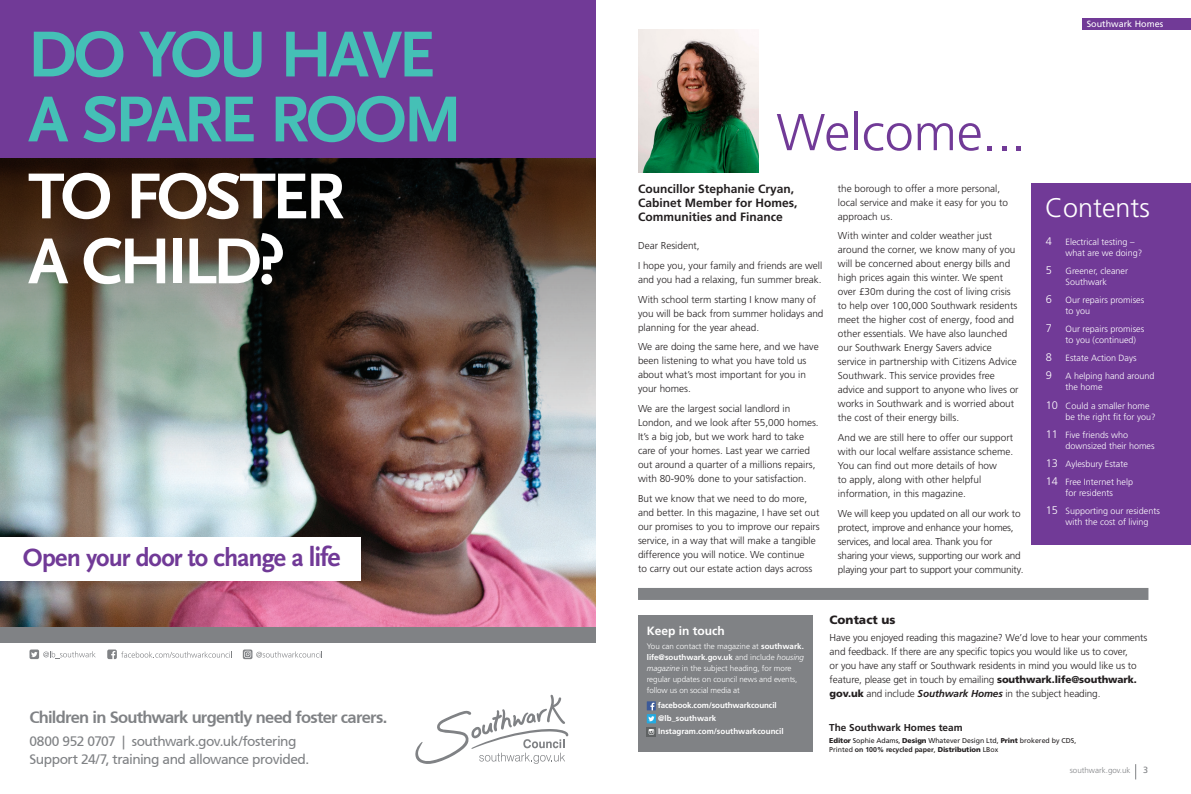
<style>
.page{position:relative;width:1191px;height:794px;background:#fff}
.page>*{position:absolute;margin:0;border:0;box-sizing:border-box;transform-origin:0 0}
.t1{font:700 67.8px/64.9px "Scala Sans";letter-spacing:-.055em;color:#45c0b6}
.t2{font:700 67.8px/64.9px "Scala Sans";letter-spacing:-.06em;color:#fff}
.t3{font:300 51.8px "Frutiger LT Pro";color:#713a97}
.t4{font:300 26.9px "Frutiger LT Pro";color:#fff}
.t5{font:700 26.1px "Scala Sans";letter-spacing:-.04em;color:#713a97}
.t6{font:700 16.5px "Frutigerbld";letter-spacing:-.045em;color:#808285}
.t7{font:13.7px/17.7px "Frutigerrg Roman";letter-spacing:-.04em;color:#808285}
.t8{font:700 12px/14px "Frutiger LT Pro";color:#231f20}
.t9{font:700 12px "Frutiger LT Pro";color:#fff}
.t10{font:900 12px "Frutiger LT Pro";color:#231f20}
.t11{font:300 10px/14px "Frutiger LT Pro";color:#231f20}
.t12{font:300 10px/14px "Frutiger LT Pro";letter-spacing:-.02em;color:#231f20}
.t13{font:700 10px "Frutiger LT Pro";color:#231f20}
.t14{font:300 9px/18.1px "Frutiger LT Pro";color:#fff}
.t15{font:9px "Frutiger LT Pro";color:#fff}
.t16{font:9px "Frutiger LT Pro";color:#808285}
.t17{font:300 8px/11px "Frutiger LT Pro";color:#fff}
.t18{font:700 8px/13px "Frutiger LT Pro";color:#fff}
.t19{font:300 8px "Frutiger LT Pro";color:#808285}
.t20{font:7px/9px "Frutiger LT Pro";color:#231f20}
.s1{font-size:27.7px}
.s2{font-size:11px}
.s3{font-weight:700}
.s4{font-style:italic}
.s5{font-weight:900}
.s6{font-weight:700;font-style:italic}
</style>
<div class="page">
<div style="left:1031px;top:183px;width:160px;height:362px;background:#713a97"></div>
<svg style="left:1135px;top:764px;width:1px;height:15px"></svg>
<div style="left:1082px;top:18px;width:109px;height:12px;background:#713a97"></div>
<div style="left:638px;top:615px;width:175px;height:136px;background:#808285"></div>
<svg style="left:647px;top:701px;width:9px;height:9px"></svg>
<svg style="left:650px;top:702px;width:4px;height:8px"></svg>
<svg style="left:647px;top:714px;width:9px;height:9px"></svg>
<svg style="left:648px;top:716px;width:6px;height:5px"></svg>
<svg style="left:647px;top:727px;width:9px;height:9px"></svg>
<svg style="left:648px;top:729px;width:6px;height:5px"></svg>
<div style="left:638px;top:588px;width:510px;height:12px;background:#808285"></div>
<div style="left:0;top:0;width:595px;height:158px;background:#713a97"></div>
<img style="left:0;top:502px;width:595px;height:125px">
<img style="left:0;top:158px;width:595px;height:344px">
<svg style="left:415px;top:694px;width:153px;height:70px"></svg>
<div style="left:0;top:627px;width:595px;height:15px;background:#808285"></div>
<div style="left:0;top:537px;width:360px;height:44px;background:#fff"></div>
<svg style="left:30px;top:649px;width:66px;height:10px"></svg>
<svg style="left:107px;top:649px;width:125px;height:10px"></svg>
<svg style="left:243px;top:649px;width:79px;height:10px"></svg>
<img style="left:638px;top:30px;width:120px;height:142px">
<h1 class="t1" style="left:28px;top:24px;width:436px">DO YOU HAVE<br>A SPARE ROOM</h1>
<h1 class="t2" style="left:28px;top:166px;width:318px">TO FOSTER<br>A CHILD?</h1>
<h3 class="t5" style="left:23px;top:544px;width:319px">Open your door to change a <span class="s1">life</span></h3>
<h3 class="t6" style="left:30px;top:707px;width:359px">Children in Southwark urgently need foster carers.</h3>
<h3 class="t7" style="left:30px;top:732px;width:281px">0800 952 0707 | southwark.gov.uk/fostering<br>Support 24/7, training and allowance provided.</h3>
<p class="t15" style="left:1086px;top:18px;width:78px">Southwark Homes</p>
<h2 class="t3" style="left:776px;top:102px;width:251px">Welcome...</h2>
<p class="t8" style="left:638px;top:182px;width:161px">Councillor Stephanie Cryan,<br>Cabinet Member for Homes,<br>Communities and Finance</p>
<p class="t11" style="left:638px;top:236px;width:186px;line-height:19.7px">Dear Resident,<br>I hope you, your family and friends are well</p>
<p class="t11" style="left:638px;top:270px;width:185px;line-height:19.7px">and you had a relaxing, fun summer break.<br>With school term starting I know many of</p>
<p class="t11" style="left:638px;top:306px;width:187px">you will be back from summer holidays and planning for the year ahead.</p>
<p class="t11" style="left:638px;top:340px;width:182px">We are doing the same here, and we have been listening to what you have told us about what’s most important for you in your homes.</p>
<p class="t11" style="left:638px;top:401px;width:182px">We are the largest social landlord in London, and we look after 55,000 homes.<br>It’s a big job, but we work hard to take care of your homes. Last year we carried out around a quarter of a millions repairs, with 80-90% done to your satisfaction.</p>
<p class="t11" style="left:638px;top:491px;width:183px">But we know that we need to do more, and better. In this magazine, I have set out our promises to you to improve our repairs service, in a way that will make a tangible difference you will notice. We continue<br>to carry out our estate action days across</p>
<p class="t11" style="left:838px;top:181px;width:171px">the borough to offer a more personal, local service and make it easy for you to approach us.</p>
<p class="t11" style="left:838px;top:229px;width:182px">With winter and colder weather just around the corner, we know many of you will be concerned about energy bills and high prices again this winter. We spent over £30m during the cost of living crisis to help over 100,000 Southwark residents meet the higher cost of energy, food and other essentials. We have also launched our Southwark Energy Savers advice service in partnership with Citizens Advice Southwark. This service provides free advice and support to anyone who lives or works in Southwark and is worried about the cost of their energy bills.</p>
<p class="t11" style="left:838px;top:430px;width:177px">And we are still here to offer our support with our local welfare assistance scheme.<br>You can find out more details of how<br>to apply, along with other helpful information, in this magazine.</p>
<p class="t12" style="left:838px;top:506px;width:187px">We will keep you updated on all our work to protect, improve and enhance your homes, services, and local area. Thank you for sharing your views, supporting our work and playing your part to support your community.</p>
<h3 class="t4" style="left:1045px;top:192px;width:106px">Contents</h3>
<p class="t14" style="left:1065px;top:236px;width:78px;line-height:11px;text-indent:-20px"><span class="s2">4</span> Electrical testing – what are we doing?</p>
<p class="t14" style="left:1045px;top:265px;width:84px;line-height:11px;text-align:center"><span class="s2">5</span> Greener, cleaner<br>Southwark</p>
<p class="t14" style="left:1065px;top:295px;width:80px;line-height:11px;text-indent:-20px"><span class="s2">6</span> Our repairs promises to you</p>
<p class="t14" style="left:1065px;top:324px;width:80px;line-height:11px;text-indent:-20px"><span class="s2">7</span> Our repairs promises to you (continued)</p>
<p class="t14" style="left:1045px;top:349px;width:110px"><span class="s2">8</span> Estate Action Days<br><span class="s2">9</span> A helping hand around</p>
<p class="t14" style="left:1045px;top:378px;width:105px;text-indent:20px">the home<br><span class="s2">10</span> Could a smaller home</p>
<p class="t14" style="left:1045px;top:407px;width:111px;text-indent:20px">be the right fit for you?<br><span class="s2">11</span> Five friends who</p>
<p class="t14" style="left:1045px;top:436px;width:110px;text-indent:20px">downsized their homes<br><span class="s2">13</span> Aylesbury Estate<br><span class="s2">14</span> Free Internet help</p>
<p class="t14" style="left:1045px;top:484px;width:116px;text-indent:20px">for residents<br><span class="s2">15</span> Supporting our residents</p>
<p class="t14" style="left:1065px;top:513px;width:85px">with the cost of living</p>
<p class="t9" style="left:647px;top:623px;width:80px">Keep in touch</p>
<p class="t17" style="left:647px;top:640px;width:159px">You can contact the magazine at <span class="s3">southwark. life@southwark.gov.uk</span> and include <span class="s4">housing magazine</span> in the subject heading, for more regular updates on council news and events, follow us on social media at</p>
<p class="t18" style="left:658px;top:699px;width:127px">facebook.com/southwarkcouncil @lb_southwark<br>Instagram.com/southwarkcouncil</p>
<p class="t10" style="left:829px;top:612px;width:67px">Contact us</p>
<p class="t11" style="left:829px;top:630px;width:319px">Have you enjoyed reading this magazine? We’d love to hear your comments and feedback. If there are any specific topics you would like us to cover,<br>or you have any staff or Southwark residents in mind you would like us to feature, please get in touch by emailing <span class="s5">southwark.life@southwark. gov.uk</span> and include <span class="s6">Southwark Homes</span> in the subject heading.</p>
<p class="t13" style="left:829px;top:721px;width:135px">The Southwark Homes team</p>
<p class="t20" style="left:829px;top:735px;width:249px"><span class="s5">Editor</span> Sophie Adams, <span class="s5">Design</span> Whatever Design Ltd, <span class="s5">Print</span> brokered by CDS,<br>Printed <span class="s3">on 100% recycled paper</span>, <span class="s5">Distribution</span> LBox</p>
<p class="t19" style="left:1069px;top:766px;width:62px">southwark.gov.uk</p>
<p class="t16" style="left:1143px;top:765px;width:7px">3</p>
</div>
